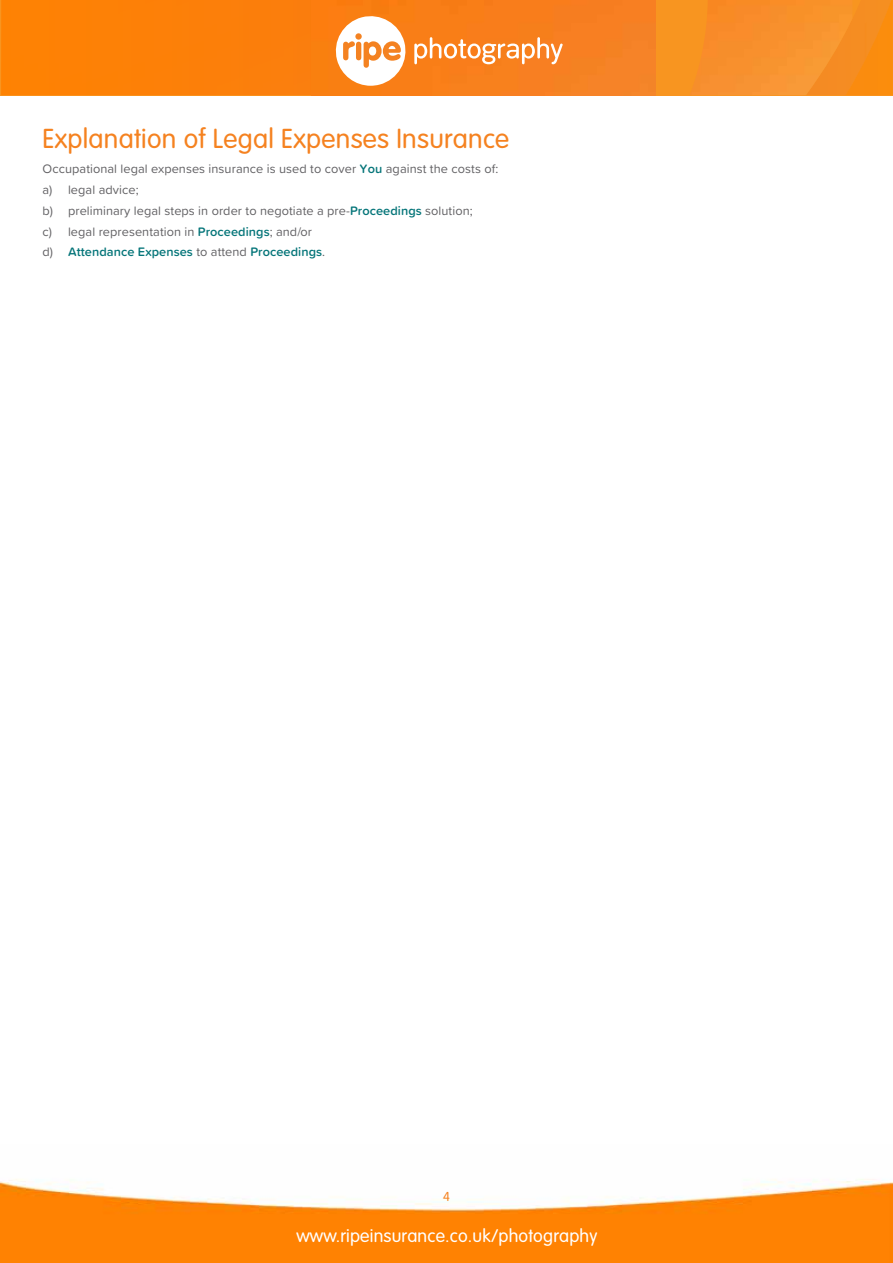
<style>
.page{position:relative;width:893px;height:1263px;background:#fff}
.page>*{position:absolute;margin:0;border:0;box-sizing:border-box;transform-origin:0 0}
.t1{font:300 27px "VAG Rounded Std";letter-spacing:.01em;color:#f58220}
.t2{font:300 18px "VAG Rounded Std";letter-spacing:.01em;color:#fff}
.t3{font:12.75px/20.7px "Proxima Soft";letter-spacing:.005em;color:#626164}
.t4{font:300 12.75px "VAG Rounded Std";color:#f58220}
.s1{font-weight:600;color:#057579}
</style>
<div class="page">
<img style="left:0;top:1179px;width:893px;height:84px">
<svg style="left:0;top:0;width:893px;height:95px;background:#f8901a"></svg>
<img style="left:690px;top:0;width:162px;height:95px">
<img style="left:1px;top:0;width:655px;height:95px">
<svg style="left:336px;top:16px;width:227px;height:70px"></svg>
<svg style="left:355px;top:33px;width:7px;height:7px"></svg>
<h1 class="t1" style="left:43px;top:123px;width:468px">Explanation of Legal Expenses Insurance</h1>
<p class="t3" style="left:43px;top:158px;width:457px">Occupational legal expenses insurance is used to cover <span class="s1">You</span> against the costs of: a) legal advice;<br>b) preliminary legal steps in order to negotiate a pre-<span class="s1">Proceedings</span> solution;<br>c) legal representation in <span class="s1">Proceedings</span>; and/or<br>d) <span class="s1">Attendance Expenses</span> to attend <span class="s1">Proceedings</span>.</p>
<p class="t4" style="left:443px;top:1189px;width:8px">4</p>
<h2 class="t2" style="left:296px;top:1225px;width:303px">www.ripeinsurance.co.uk/photography</h2>
</div>
